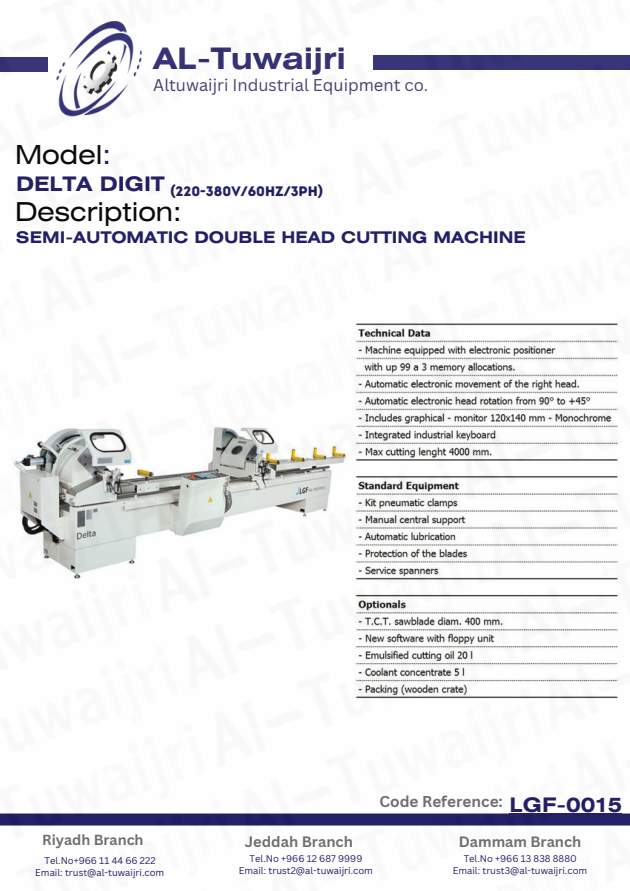
<style>
.page{position:relative;width:630px;height:891px;background:#fff}
.page>*{position:absolute;margin:0;border:0;box-sizing:border-box;transform-origin:0 0}
.t1{font:700 29.6px "Helios Ext";color:#2f2b71}
.t2{font:26px "Helios Ext";color:#000}
.t3{font:700 20px "Helios Ext";color:#1c1962}
.t4{font:16.4px "Canva Sans";color:#413d69}
.t5{font:700 16px "Helios Ext";color:#1c1962}
.t6{font:700 15.2px "Canva Sans";color:#6a6a6a}
.t7{font:700 14.8px "Canva Sans";color:#6a6a6a}
.t8{font:700 14.4px "Canva Sans";color:#6a6a6a}
.t9{font:14px "Intro Rust Base";color:#1c1962}
.t10{font:9.6px "Canva Sans";color:#1c1962}
.s1{color:#1c1962}
</style>
<div class="page">
<img style="left:0;top:21px;width:630px;height:805px">
<p class="t1" style="left:153px;top:47px;width:194px">AL-Tuwaijri</p>
<p class="t4" style="left:153px;top:74px;width:277px">Altuwaijri Industrial Equipment co.</p>
<p class="t2" style="left:15px;top:145px;width:97px">Model<span class="s1">:</span></p>
<p class="t2" style="left:15px;top:202px;width:168px">Description:</p>
<p class="t5" style="left:16px;top:231px;width:512px">SEMI-AUTOMATIC DOUBLE HEAD CUTTING MACHINE</p>
<p class="t3" style="left:16px;top:176px;width:150px">DELTA DIGIT</p>
<p class="t9" style="left:171px;top:182px;width:154px">(220-380V/60HZ/3PH)</p>
<p class="t8" style="left:42px;top:830px;width:103px">Riyadh Branch</p>
<p class="t10" style="left:45px;top:854px;width:113px">Tel.No+966 11 44 66 222</p>
<p class="t10" style="left:35px;top:866px;width:131px">Email: trust@al-tuwaijri.com</p>
<p class="t6" style="left:379px;top:791px;width:125px">Code Reference:</p>
<p class="t3" style="left:510px;top:797px;width:114px">LGF-0015</p>
<p class="t7" style="left:245px;top:831px;width:110px">Jeddah Branch</p>
<p class="t8" style="left:459px;top:831px;width:124px">Dammam Branch</p>
<p class="t10" style="left:250px;top:852px;width:114px">Tel.No +966 12 687 9999</p>
<p class="t10" style="left:239px;top:864px;width:136px">Email: trust2@al-tuwaijri.com</p>
<p class="t10" style="left:464px;top:852px;width:115px">Tel.No +966 13 838 8880</p>
<p class="t10" style="left:453px;top:864px;width:136px">Email: trust3@al-tuwaijri.com</p>
</div>
